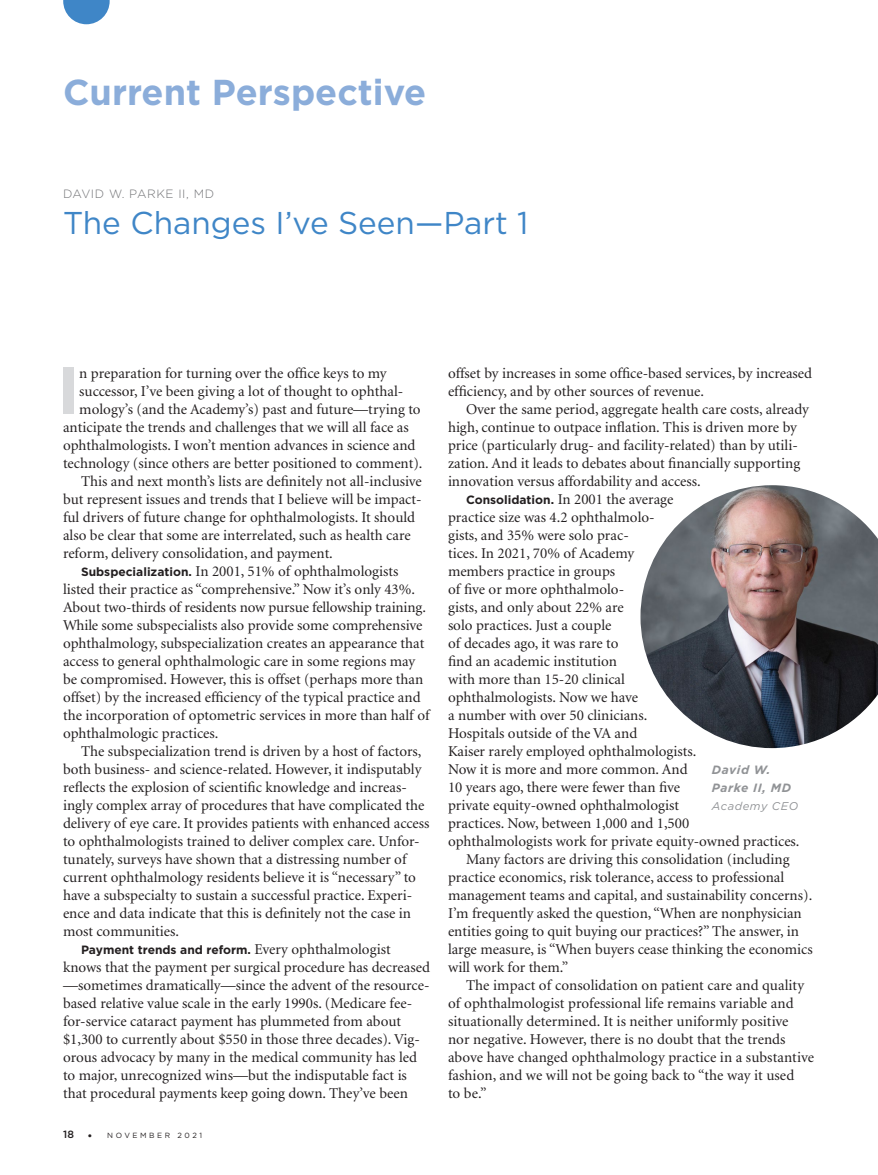
<style>
.page{position:relative;width:878px;height:1175px;background:#fff}
.page>*{position:absolute;margin:0;border:0;box-sizing:border-box;transform-origin:0 0}
.BODY_text_dropcap{font:700 66.45px "Gotham";color:#d8d9db}
.DEPT_Header{font:700 36px "Gotham";color:#8badda}
.DEPT_Headline{font:31.5px "Gotham";color:#3f86c7}
.BODY_text{font:15px/18px "Minion";color:#231f20}
.BODY_text_dropcap-2{font:15px "Minion";color:#231f20}
.BODY_text-2{font:700 12px "Gotham";color:#231f20}
.VIEW_caption_name{font:italic 700 12px/18px "Gotham";letter-spacing:.05em;color:#919396}
.BODY_text-3{font:300 12px "Gotham";letter-spacing:.05em;color:#717275}
.VIEW_caption_name-2{font:italic 11.25px "Gotham";letter-spacing:.05em;color:#919396}
.t1{font:7.5px "Gotham";letter-spacing:.34em;color:#231f20}
.s1{font-family:"Gotham";font-weight:700;font-size:12px}
.s2{font-family:"Minion";font-weight:400;font-size:15px}
.s3{font-weight:500;font-size:10.5px}
.s4{font-weight:300;font-size:12px}
</style>
<div class="page">
<svg style="left:63px;top:0;width:47px;height:24px"></svg>
<img style="left:640px;top:485px;width:238px;height:263px">
<p class="DEPT_Header" style="left:63px;top:69px;width:365px">Current Perspective</p>
<p class="BODY_text-3" style="left:63px;top:186px;width:153px">DAVID W. PARKE II, MD</p>
<p class="DEPT_Headline" style="left:63px;top:203px;width:467px">The Changes I’ve Seen—Part 1</p>
<p class="BODY_text_dropcap" style="left:57px;top:346px;width:24px">I</p>
<p class="BODY_text_dropcap-2" style="left:79px;top:366px;width:309px">n preparation for turning over the office keys to my</p>
<p class="BODY_text_dropcap-2" style="left:79px;top:384px;width:325px">successor, I’ve been giving a lot of thought to ophthal-</p>
<p class="BODY_text_dropcap-2" style="left:79px;top:402px;width:343px">mology’s (and the Academy’s) past and future—trying to</p>
<p class="BODY_text_dropcap-2" style="left:63px;top:420px;width:347px">anticipate the trends and challenges that we will all face as</p>
<p class="BODY_text_dropcap-2" style="left:63px;top:438px;width:354px">ophthalmologists. I won’t mention advances in science and</p>
<p class="BODY_text_dropcap-2" style="left:63px;top:456px;width:361px">technology (since others are better positioned to comment).</p>
<p class="BODY_text" style="left:63px;top:473px;width:360px;text-indent:18px">This and next month’s lists are definitely not all-inclusive but represent issues and trends that I believe will be impact&shy;ful drivers of future change for ophthalmologists. It should also be clear that some are interrelated, such as health care reform, delivery consolidation, and payment.</p>
<p class="BODY_text" style="left:63px;top:563px;width:368px;text-indent:18px"><span class="s1">Subspecialization.</span> In 2001, 51% of ophthalmologists listed their practice as “comprehensive.” Now it’s only 43%.<br>About two-thirds of residents now pursue fellowship training.<br>While some subspecialists also provide some comprehensive ophthalmology, subspecialization creates an appearance that access to general ophthalmologic care in some regions may be compromised. However, this is offset (perhaps more than offset) by the increased efficiency of the typical practice and the incorporation of optometric services in more than half of ophthalmologic practices.</p>
<p class="BODY_text" style="left:63px;top:743px;width:368px;text-indent:18px">The subspecialization trend is driven by a host of factors, both business- and science-related. However, it indisputably reflects the explosion of scientific knowledge and increas&shy;ingly complex array of procedures that have complicated the delivery of eye care. It provides patients with enhanced access to ophthalmologists trained to deliver complex care. Unfor&shy;tunately, surveys have shown that a distressing number of current ophthalmology residents believe it is “necessary” to have a subspecialty to sustain a successful practice. Experi&shy;ence and data indicate that this is definitely not the case in most communities.</p>
<p class="BODY_text-2" style="left:81px;top:942px;width:311px">Payment trends and reform. <span class="s2">Every ophthalmologist</span></p>
<p class="BODY_text" style="left:63px;top:959px;width:368px">knows that the payment per surgical procedure has decreased —sometimes dramatically—since the advent of the resource&shy;based relative value scale in the early 1990s. (Medicare fee&shy;for-service cataract payment has plummeted from about $1,300 to currently about $550 in those three decades). Vig&shy;orous advocacy by many in the medical community has led to major, unrecognized wins—but the indisputable fact is that procedural payments keep going down. They’ve been</p>
<p class="t1" style="left:63px;top:1130px;width:140px"><span class="s3">18</span> <span class="s4">•</span> NOVEMBER 2021</p>
<p class="BODY_text" style="left:448px;top:365px;width:366px">offset by increases in some office-based services, by increased efficiency, and by other sources of revenue.</p>
<p class="BODY_text" style="left:448px;top:401px;width:362px;text-indent:18px">Over the same period, aggregate health care costs, already high, continue to outpace inflation. This is driven more by price (particularly drug- and facility-related) than by utili&shy;zation. And it leads to debates about financially supporting innovation versus affordability and access.</p>
<p class="BODY_text" style="left:448px;top:491px;width:353px;text-indent:18px"><span class="s1">Consolidation.</span> In 2001 the average<br>practice size was 4.2 ophthalmolo-<br>gists, and 35% were solo prac-<br>tices. In 2021, 70% of Academy<br>members practice in groups<br>of five or more ophthalmolo-<br>gists, and only about 22% are<br>solo practices. Just a couple<br>of decades ago, it was rare to<br>find an academic institution<br>with more than 15-20 clinical<br>ophthalmologists. Now we have<br>a number with over 50 clinicians.<br>Hospitals outside of the VA and<br>Kaiser rarely employed ophthalmologists.<br>Now it is more and more common. And<br>10 years ago, there were fewer than five<br>private equity-owned ophthalmologist<br>practices. Now, between 1,000 and 1,500<br>ophthalmologists work for private equity-owned practices.</p>
<p class="BODY_text" style="left:448px;top:851px;width:366px;text-indent:18px">Many factors are driving this consolidation (including practice economics, risk tolerance, access to professional management teams and capital, and sustainability concerns).<br>I’m frequently asked the question, “When are nonphysician entities going to quit buying our practices?” The answer, in large measure, is “When buyers cease thinking the economics will work for them.”</p>
<p class="BODY_text" style="left:448px;top:977px;width:367px;text-indent:18px">The impact of consolidation on patient care and quality of ophthalmologist professional life remains variable and situationally determined. It is neither uniformly positive<br>nor negative. However, there is no doubt that the trends above have changed ophthalmology practice in a substantive fashion, and we will not be going back to “the way it used<br>to be.”</p>
<p class="VIEW_caption_name" style="left:712px;top:761px;width:81px">David W.<br>Parke II, MD</p>
<p class="VIEW_caption_name-2" style="left:712px;top:799px;width:88px">Academy CEO</p>
</div>
